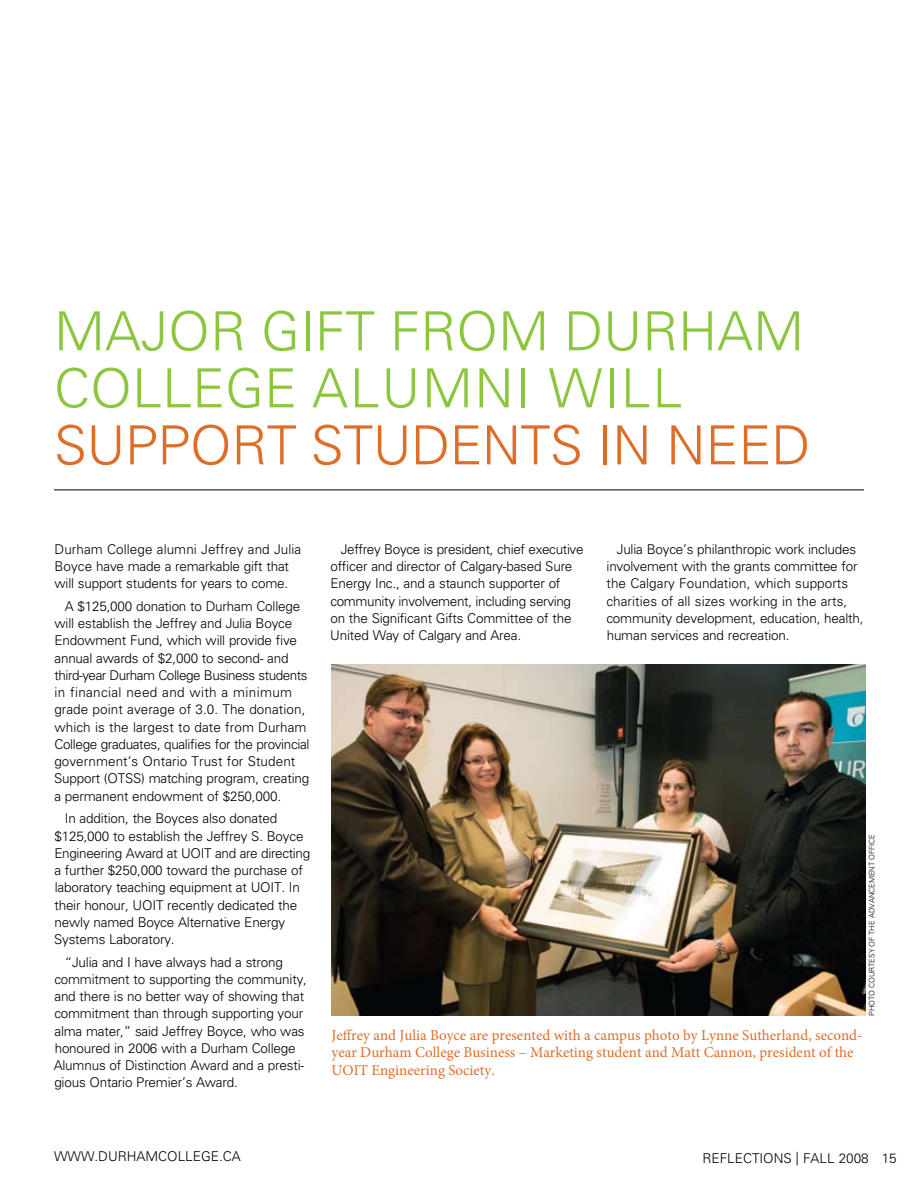
<style>
.page{position:relative;width:918px;height:1188px;background:#fff}
.page>*{position:absolute;margin:0;border:0;box-sizing:border-box;transform-origin:0 0}
.t1{font:300 54px "Univers";color:#8cc63f}
.t2{font:300 54px "Univers";color:#de6d28}
.t3{font:15px/17.7px "Minion Pro";color:#de6d28}
.t4{font:300 13.5px/17.2px "Univers";letter-spacing:-.015em;color:#000}
.t5{font:300 7.5px "Univers";color:#000}
</style>
<div class="page">
<img style="left:331px;top:664px;width:534px;height:352px">
<hr style="left:54px;top:490px;width:810px;height:1px;background:#000">
<h1 class="t1" style="left:54px;top:299px;width:87px">Major</h1>
<h1 class="t1" style="left:261px;top:299px;width:29px">gift</h1>
<h1 class="t1" style="left:390px;top:299px;width:39px">from</h1>
<h1 class="t1" style="left:564px;top:299px;width:79px">Durham</h1>
<h1 class="t1" style="left:54px;top:356px;width:71px">College</h1>
<h1 class="t1" style="left:312px;top:356px;width:37px">alumni</h1>
<h1 class="t1" style="left:548px;top:356px;width:34px">will</h1>
<h1 class="t2" style="left:54px;top:413px;width:36px">support</h1>
<h1 class="t2" style="left:311px;top:413px;width:35px">students</h1>
<h1 class="t2" style="left:597px;top:413px;width:104px">in need</h1>
<p class="t4" style="left:54px;top:540px;width:248px">Durham College alumni Jeffrey and Julia<br>Boyce have made a remarkable gift that will support students for years to come.</p>
<p class="t4" style="left:54px;top:597px;width:257px;text-indent:11px">A $125,000 donation to Durham College will establish the Jeffrey and Julia Boyce Endowment Fund, which will provide five annual awards of $2,000 to second- and third-year Durham College Business students in financial need and with a minimum grade point average of 3.0. The donation, which is the largest to date from Durham College graduates, qualifies for the provincial government’s Ontario Trust for Student Support (OTSS) matching program, creating a permanent endowment of $250,000.</p>
<p class="t4" style="left:54px;top:810px;width:258px;text-indent:11px">In addition, the Boyces also donated $125,000 to establish the Jeffrey S. Boyce Engineering Award at UOIT and are directing a further $250,000 toward the purchase of laboratory teaching equipment at UOIT. In their honour, UOIT recently dedicated the newly named Boyce Alternative Energy Systems Laboratory.</p>
<p class="t4" style="left:54px;top:953px;width:255px;text-indent:11px">“Julia and I have always had a strong commitment to supporting the community, and there is no better way of showing that commitment than through supporting your alma mater,” said Jeffrey Boyce, who was honoured in 2006 with a Durham College Alumnus of Distinction Award and a presti&shy;gious Ontario Premier’s Award.</p>
<p class="t4" style="left:330px;top:540px;width:255px;text-indent:11px">Jeffrey Boyce is president, chief executive officer and director of Calgary-based Sure Energy Inc., and a staunch supporter of community involvement, including serving on the Significant Gifts Committee of the United Way of Calgary and Area.</p>
<p class="t4" style="left:606px;top:540px;width:259px;text-indent:10px">Julia Boyce’s philanthropic work includes involvement with the grants committee for the Calgary Foundation, which supports charities of all sizes working in the arts, community development, education, health, human services and recreation.</p>
<p class="t5" style="left:867px;top:1016px;width:182px;rotate:-90deg">photocourtesyoftheadvancementoffice</p>
<p class="t3" style="left:331px;top:1026px;width:533px">Jeffrey and Julia Boyce are presented with a campus photo by Lynne Sutherland, second&shy;year Durham College Business – Marketing student and Matt Cannon, president of the<br>UOIT Engineering Society.</p>
<p class="t4" style="left:54px;top:1148px;width:15px">www</p>
<p class="t4" style="left:94px;top:1148px;width:14px">.durhamcollege</p>
<p class="t4" style="left:219px;top:1148px;width:14px">.ca</p>
<p class="t4" style="left:703px;top:1149px;width:196px">REFLECTIONS | FALL 2008 15</p>
</div>
